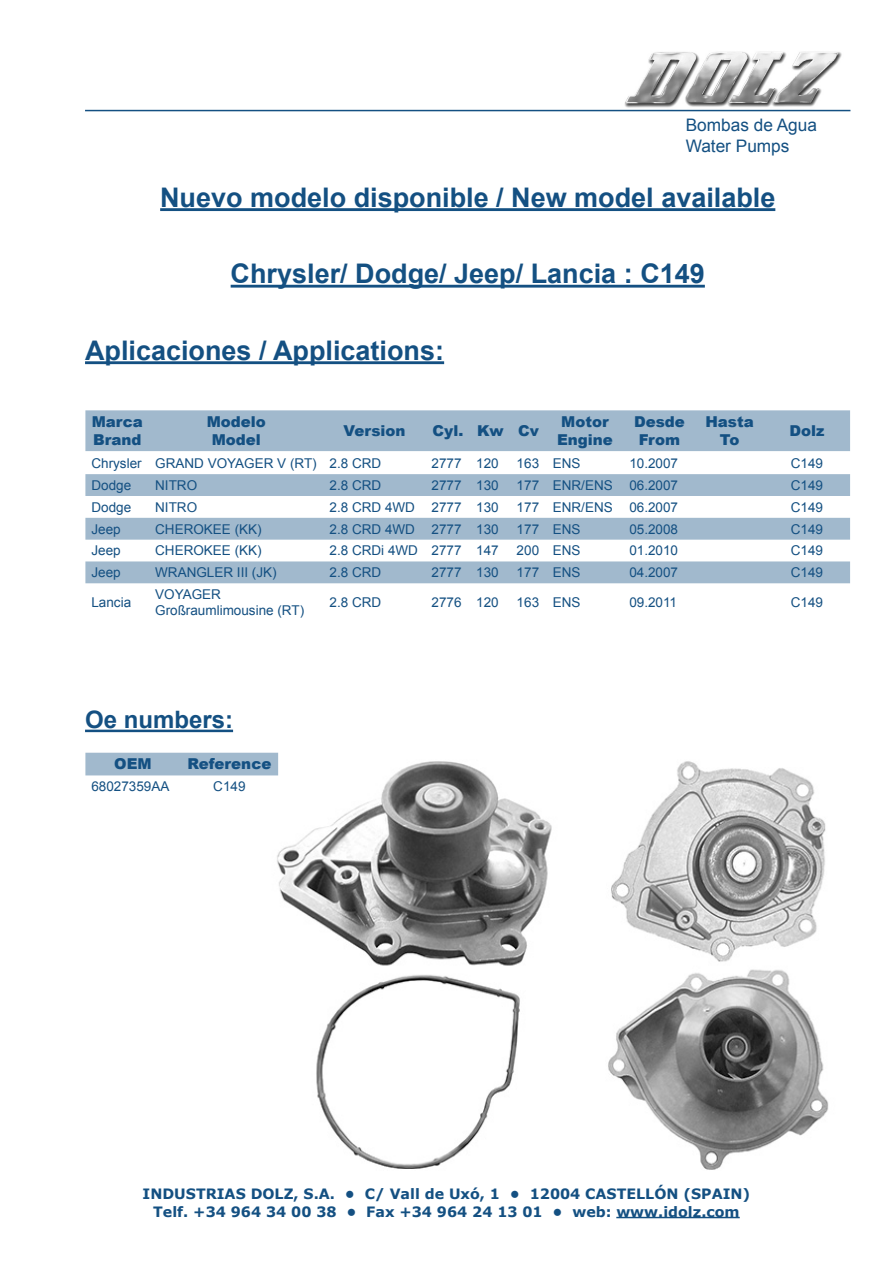
<style>
.page{position:relative;width:893px;height:1263px;background:#fff}
.page>*{position:absolute;margin:0;border:0;box-sizing:border-box;transform-origin:0 0}
.t1{font:700 27px "Arial";color:#145082}
.t2{font:700 24px "Arial";color:#145082}
.t3{font:17.25px "Arial";color:#145082}
.t4{font:900 15px/18px "Arial";color:#145082}
.t5{font:700 14.25px/17.1px "Verdana";color:#145082;text-align:center}
.t6{font:13.5px "Arial";color:#145082}
</style>
<div class="page">
<img style="left:610px;top:51px;width:240px;height:61px">
<hr style="left:85px;top:110px;width:765px;height:1px;background:#145082">
<hr style="left:160px;top:208px;width:615px;height:3px;background:#145082">
<hr style="left:85px;top:361px;width:359px;height:3px;background:#145082">
<hr style="left:616px;top:1217px;width:124px;height:1px;background:#145082">
<hr style="left:231px;top:285px;width:474px;height:3px;background:#145082">
<hr style="left:85px;top:730px;width:148px;height:2px;background:#145082">
<img style="left:257px;top:759px;width:572px;height:411px">
<svg style="left:85px;top:410px;width:765px;height:173px;fill:#a1b9cd"></svg>
<div style="left:85px;top:753px;width:193px;height:22px;background:#a1b9cd"></div>
<p class="t3" style="left:686px;top:113px;width:133px">Bombas de Agua</p>
<p class="t3" style="left:686px;top:134px;width:105px">Water Pumps</p>
<h1 class="t1" style="left:160px;top:179px;width:617px">Nuevo modelo disponible / New model available</h1>
<p class="t1" style="left:231px;top:256px;width:476px">Chrysler/ Dodge/ Jeep/ Lancia : C149</p>
<h1 class="t1" style="left:85px;top:332px;width:361px">Aplicaciones / Applications:</h1>
<p class="t4" style="left:92px;top:412px;width:53px">Marca<br>Brand</p>
<p class="t4" style="left:207px;top:412px;width:61px">Modelo</p>
<p class="t4" style="left:212px;top:430px;width:51px">Model</p>
<p class="t4" style="left:343px;top:421px;width:64px">Version</p>
<p class="t4" style="left:432px;top:421px;width:32px">Cyl.</p>
<p class="t4" style="left:477px;top:421px;width:28px">Kw</p>
<p class="t4" style="left:518px;top:421px;width:22px">Cv</p>
<p class="t4" style="left:561px;top:412px;width:49px">Motor</p>
<p class="t4" style="left:557px;top:430px;width:57px">Engine</p>
<p class="t4" style="left:634px;top:412px;width:52px;text-align:center">Desde<br>From</p>
<p class="t4" style="left:705px;top:412px;width:50px">Hasta</p>
<p class="t4" style="left:720px;top:430px;width:21px">To</p>
<p class="t4" style="left:789px;top:421px;width:37px">Dolz</p>
<p class="t6" style="left:91px;top:454px;width:52px">Chrysler</p>
<p class="t6" style="left:155px;top:454px;width:163px">GRAND VOYAGER V (RT)</p>
<p class="t6" style="left:330px;top:454px;width:53px">2.8 CRD</p>
<p class="t6" style="left:432px;top:454px;width:32px">2777</p>
<p class="t6" style="left:476px;top:454px;width:24px">120</p>
<p class="t6" style="left:517px;top:454px;width:24px">163</p>
<p class="t6" style="left:553px;top:454px;width:29px">ENS</p>
<p class="t6" style="left:629px;top:454px;width:50px">10.2007</p>
<p class="t6" style="left:791px;top:454px;width:34px">C149</p>
<p class="t6" style="left:91px;top:476px;width:41px">Dodge</p>
<p class="t6" style="left:155px;top:476px;width:43px">NITRO</p>
<p class="t6" style="left:330px;top:476px;width:53px">2.8 CRD</p>
<p class="t6" style="left:432px;top:476px;width:32px">2777</p>
<p class="t6" style="left:476px;top:476px;width:24px">130</p>
<p class="t6" style="left:517px;top:476px;width:24px">177</p>
<p class="t6" style="left:553px;top:476px;width:62px">ENR/ENS</p>
<p class="t6" style="left:629px;top:476px;width:50px">06.2007</p>
<p class="t6" style="left:791px;top:476px;width:34px">C149</p>
<p class="t6" style="left:91px;top:498px;width:41px">Dodge</p>
<p class="t6" style="left:155px;top:498px;width:43px">NITRO</p>
<p class="t6" style="left:330px;top:498px;width:87px">2.8 CRD 4WD</p>
<p class="t6" style="left:432px;top:498px;width:32px">2777</p>
<p class="t6" style="left:476px;top:498px;width:24px">130</p>
<p class="t6" style="left:517px;top:498px;width:24px">177</p>
<p class="t6" style="left:553px;top:498px;width:62px">ENR/ENS</p>
<p class="t6" style="left:629px;top:498px;width:50px">06.2007</p>
<p class="t6" style="left:791px;top:498px;width:34px">C149</p>
<p class="t6" style="left:91px;top:520px;width:31px">Jeep</p>
<p class="t6" style="left:155px;top:520px;width:108px">CHEROKEE (KK)</p>
<p class="t6" style="left:330px;top:520px;width:87px">2.8 CRD 4WD</p>
<p class="t6" style="left:432px;top:520px;width:32px">2777</p>
<p class="t6" style="left:476px;top:520px;width:24px">130</p>
<p class="t6" style="left:517px;top:520px;width:24px">177</p>
<p class="t6" style="left:553px;top:520px;width:29px">ENS</p>
<p class="t6" style="left:629px;top:520px;width:50px">05.2008</p>
<p class="t6" style="left:791px;top:520px;width:34px">C149</p>
<p class="t6" style="left:91px;top:542px;width:31px">Jeep</p>
<p class="t6" style="left:155px;top:542px;width:108px">CHEROKEE (KK)</p>
<p class="t6" style="left:330px;top:542px;width:90px">2.8 CRDi 4WD</p>
<p class="t6" style="left:432px;top:542px;width:32px">2777</p>
<p class="t6" style="left:476px;top:542px;width:24px">147</p>
<p class="t6" style="left:517px;top:542px;width:24px">200</p>
<p class="t6" style="left:553px;top:542px;width:29px">ENS</p>
<p class="t6" style="left:629px;top:542px;width:50px">01.2010</p>
<p class="t6" style="left:791px;top:542px;width:34px">C149</p>
<p class="t6" style="left:91px;top:564px;width:31px">Jeep</p>
<p class="t6" style="left:155px;top:564px;width:123px">WRANGLER III (JK)</p>
<p class="t6" style="left:330px;top:564px;width:53px">2.8 CRD</p>
<p class="t6" style="left:432px;top:564px;width:32px">2777</p>
<p class="t6" style="left:476px;top:564px;width:24px">130</p>
<p class="t6" style="left:517px;top:564px;width:24px">177</p>
<p class="t6" style="left:553px;top:564px;width:29px">ENS</p>
<p class="t6" style="left:629px;top:564px;width:50px">04.2007</p>
<p class="t6" style="left:791px;top:564px;width:34px">C149</p>
<p class="t6" style="left:91px;top:594px;width:41px">Lancia</p>
<p class="t6" style="left:155px;top:585px;width:67px">VOYAGER</p>
<p class="t6" style="left:155px;top:602px;width:151px">Großraumlimousine (RT)</p>
<p class="t6" style="left:330px;top:594px;width:53px">2.8 CRD</p>
<p class="t6" style="left:432px;top:594px;width:32px">2776</p>
<p class="t6" style="left:476px;top:594px;width:24px">120</p>
<p class="t6" style="left:517px;top:594px;width:24px">163</p>
<p class="t6" style="left:553px;top:594px;width:29px">ENS</p>
<p class="t6" style="left:629px;top:594px;width:49px">09.2011</p>
<p class="t6" style="left:791px;top:594px;width:34px">C149</p>
<p class="t2" style="left:85px;top:704px;width:150px">Oe numbers:</p>
<p class="t4" style="left:114px;top:755px;width:39px">OEM</p>
<p class="t4" style="left:188px;top:755px;width:85px">Reference</p>
<p class="t6" style="left:91px;top:778px;width:80px">68027359AA</p>
<p class="t6" style="left:213px;top:778px;width:34px">C149</p>
<p class="t5" style="left:143px;top:1185px;width:609px">INDUSTRIAS DOLZ, S.A. • C/ Vall de Uxó, 1 • 12004 CASTELLÓN (SPAIN)<br>Telf. +34 964 34 00 38 • Fax +34 964 24 13 01 • web: www.idolz.com</p>
</div>
